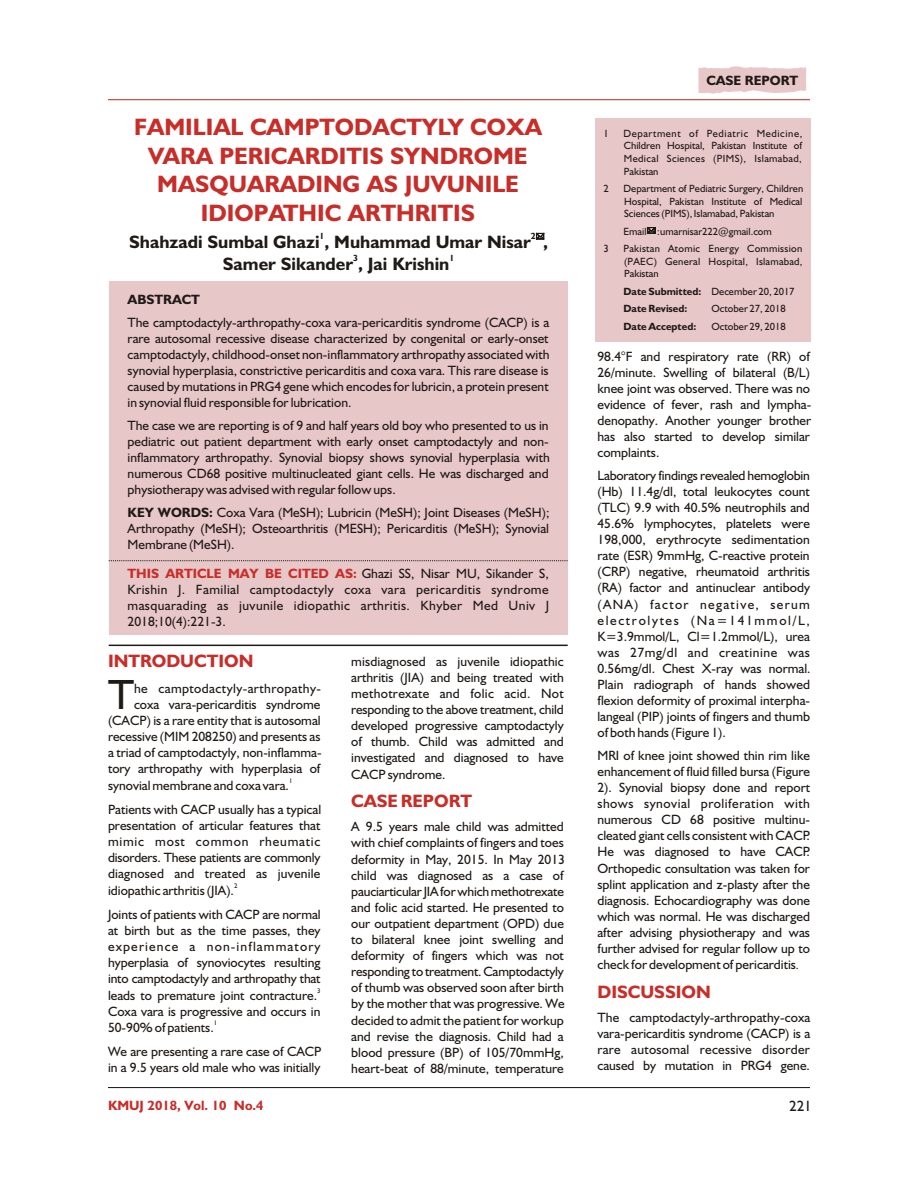
<style>
.page{position:relative;width:918px;height:1188px;background:#fff}
.page>*{position:absolute;margin:0;border:0;box-sizing:border-box;transform-origin:0 0}
.t1{font:42.45px "Humanst 521 BT";color:#1f1a17}
.t2{font:700 23.85px/28.5px "Humanst 521 BT";color:#c72e29;text-align:center}
.t3{font:700 18px "Humanst 521 BT";color:#1f1a17}
.t4{font:700 18px "Humanst 521 BT";color:#c72e29}
.t5{font:15px "Humanst 521 BT";color:#1f1a17}
.t6{font:13.5px/16px "Humanst 521 BT";color:#1f1a17;text-align:justify}
.t7{font:13.5px "Humanst 521 BT";letter-spacing:.03em;color:#1f1a17}
.t8{font:700 13.5px "Humanst 521 BT";color:#c72e29}
.t9{font:700 13.5px "Humanst 521 BT";color:#1f1a17}
.t10{font:10.5px/12.5px "Humanst 521 BT";color:#1f1a17;text-align:justify}
.t11{font:700 10.5px/17.5px "Humanst 521 BT";color:#1f1a17}
.t12{font:700 9px "Humanst 521 BT";color:#1f1a17}
.t13{font:6.75px "Humanst 521 BT";color:#1f1a17}
.s1{font-weight:700}
.s2{font-weight:700;color:#c72e29}
.s3{font-weight:400}
.s4{font-style:italic}
</style>
<div class="page">
<hr style="left:108px;top:99px;width:702px;height:1px;background:#c72e29">
<div style="left:595px;top:119px;width:216px;height:223px;background:#e8c7c9"></div>
<div style="left:109px;top:282px;width:459px;height:353px;background:#e8c7c9"></div>
<svg style="left:109px;top:560px;width:459px;height:1px"></svg>
<hr style="left:109px;top:645px;width:459px;height:1px;background:#1f1a17">
<svg style="left:647px;top:227px;width:9px;height:7px"></svg>
<hr style="left:108px;top:1087px;width:702px;height:1px;background:#1f1a17">
<svg style="left:698px;top:66px;width:108px;height:28px;background:#ebced0"></svg>
<svg style="left:536px;top:233px;width:8px;height:7px"></svg>
<h2 class="t2" style="left:134px;top:115px;width:409px">FAMILIAL CAMPTODACTYLY COXA<br>VARA PERICARDITIS SYNDROME<br>MASQUARADING AS JUVUNILE<br>IDIOPATHIC ARTHRITIS</h2>
<p class="t12" style="left:320px;top:232px;width:6px">1</p>
<p class="t12" style="left:531px;top:232px;width:6px">2</p>
<h3 class="t3" style="left:129px;top:234px;width:420px">Shahzadi Sumbal Ghazi , Muhammad Umar Nisar ,</h3>
<p class="t12" style="left:353px;top:254px;width:6px">3</p>
<p class="t12" style="left:449px;top:254px;width:6px">1</p>
<h3 class="t3" style="left:223px;top:256px;width:228px">Samer Sikander , Jai Krishin</h3>
<p class="t9" style="left:128px;top:294px;width:74px">ABSTRACT</p>
<p class="t6" style="left:128px;top:315px;width:423px">The camptodactyly-arthropathy-coxa vara-pericarditis syndrome (CACP) is a rare autosomal recessive disease characterized by congenital or early-onset camptodactyly, childhood-onset non-inflammatory arthropathy associated with synovial hyperplasia, constrictive pericarditis and coxa vara. This rare disease is caused by mutations in PRG4 gene which encodes for lubricin, a protein present in synovial fluid responsible for lubrication.</p>
<p class="t6" style="left:128px;top:418px;width:424px">The case we are reporting is of 9 and half years old boy who presented to us in pediatric out patient department with early onset camptodactyly and non&shy;inflammatory arthropathy. Synovial biopsy shows synovial hyperplasia with numerous CD68 positive multinucleated giant cells. He was discharged and physiotherapy was advised with regular follow ups.</p>
<p class="t6" style="left:128px;top:506px;width:423px"><span class="s1">KEY WORDS:</span> Coxa Vara (MeSH); Lubricin (MeSH); Joint Diseases (MeSH); Arthropathy (MeSH); Osteoarthritis (MESH); Pericarditis (MeSH); Synovial Membrane (MeSH).</p>
<p class="t6" style="left:128px;top:566px;width:423px"><span class="s2">THIS ARTICLE MAY BE CITED AS:</span> Ghazi SS, Nisar MU, Sikander S, Krishin J. Familial camptodactyly coxa vara pericarditis syndrome masquarading as juvunile idiopathic arthritis. Khyber Med Univ J 2018;10(4):221-3.</p>
<h3 class="t4" style="left:108px;top:653px;width:147px">INTRODUCTION</h3>
<p class="t7" style="left:134px;top:683px;width:188px">he camptodactyly-arthropathy-</p>
<h1 class="t1" style="left:108px;top:677px;width:28px">T</h1>
<p class="t6" style="left:108px;top:697px;width:215px;text-indent:26px">coxa vara-pericarditis syndrome (CACP) is a rare entity that is autosomal recessive (MIM 208250) and presents as a triad of camptodactyly, non-inflamma&shy;tory arthropathy with hyperplasia of</p>
<p class="t13" style="left:289px;top:778px;width:5px">1</p>
<p class="t6" style="left:108px;top:774px;width:215px;line-height:24.2px">synovial membrane and coxa vara.<br>Patients with CACP usually has a typical</p>
<p class="t6" style="left:108px;top:818px;width:214px">presentation of articular features that mimic most common rheumatic disorders. These patients are commonly diagnosed and treated as juvenile</p>
<p class="t13" style="left:234px;top:883px;width:5px">2</p>
<p class="t6" style="left:108px;top:879px;width:214px;line-height:24.2px">idiopathic arthritis (JIA).<br>Joints of patients with CACP are normal</p>
<p class="t6" style="left:108px;top:923px;width:214px">at birth but as the time passes, they experience a non-inflammatory hyperplasia of synoviocytes resulting into camptodactyly and arthropathy that</p>
<p class="t13" style="left:317px;top:988px;width:5px">3</p>
<p class="t6" style="left:108px;top:988px;width:214px">leads to premature joint contracture.<br>Coxa vara is progressive and occurs in</p>
<p class="t13" style="left:214px;top:1020px;width:5px">1</p>
<p class="t6" style="left:108px;top:1017px;width:215px;line-height:24.2px">50-90% of patients.<br>We are presenting a rare case of CACP</p>
<p class="t6" style="left:108px;top:1061px;width:214px">in a 9.5 years old male who was initially</p>
<p class="t6" style="left:351px;top:654px;width:214px">misdiagnosed as juvenile idiopathic arthritis (JIA) and being treated with methotrexate and folic acid. Not responding to the above treatment, child developed progressive camptodactyly of thumb. Child was admitted and investigated and diagnosed to have CACP syndrome.</p>
<h3 class="t4" style="left:351px;top:794px;width:122px">CASE REPORT</h3>
<p class="t6" style="left:351px;top:820px;width:215px">A 9.5 years male child was admitted with chief complaints of fingers and toes deformity in May, 2015. In May 2013 child was diagnosed as a case of pauciarticular JIA for which methotrexate and folic acid started. He presented to our outpatient department (OPD) due to bilateral knee joint swelling and deformity of fingers which was not responding to treatment. Camptodactyly of thumb was observed soon after birth by the mother that was progressive. We decided to admit the patient for workup and revise the diagnosis. Child had a blood pressure (BP) of 105/70mmHg, heart-beat of 88/minute, temperature</p>
<p class="t9" style="left:706px;top:74px;width:94px">CASE REPORT</p>
<p class="t10" style="left:603px;top:128px;width:7px">1</p>
<p class="t10" style="left:623px;top:128px;width:180px">Department of Pediatric Medicine, Children Hospital, Pakistan Institute of Medical Sciences (PIMS), Islamabad, Pakistan</p>
<p class="t10" style="left:603px;top:183px;width:7px">2</p>
<p class="t10" style="left:624px;top:183px;width:181px">Department of Pediatric Surgery, Children Hospital, Pakistan Institute of Medical Sciences (PIMS), Islamabad, Pakistan</p>
<p class="t10" style="left:624px;top:226px;width:150px">Email : umarnisar222@gmail.com</p>
<p class="t10" style="left:603px;top:243px;width:7px">3</p>
<p class="t10" style="left:624px;top:243px;width:181px">Pakistan Atomic Energy Commission (PAEC) General Hospital, Islamabad, Pakistan</p>
<p class="t11" style="left:624px;top:283px;width:173px">Date Submitted: <span class="s3">December 20, 2017<br></span>Date Revised:</p>
<p class="t10" style="left:711px;top:304px;width:76px">October 27, 2018</p>
<p class="t11" style="left:624px;top:319px;width:74px">Date Accepted:</p>
<p class="t10" style="left:711px;top:321px;width:76px">October 29, 2018</p>
<p class="t6" style="left:597px;top:349px;width:215px">98.4°F and respiratory rate (RR) of 26/minute. Swelling of bilateral (B/L) knee joint was observed. There was no evidence of fever, rash and lympha&shy;denopathy. Another younger brother has also started to develop similar complaints.</p>
<p class="t6" style="left:597px;top:468px;width:215px">Laboratory findings revealed hemoglobin (Hb) 11.4g/dl, total leukocytes count (TLC) 9.9 with 40.5% neutrophils and 45.6% lymphocytes, platelets were 198,000, erythrocyte sedimentation rate (ESR) 9mmHg, C-reactive protein (CRP) negative, rheumatoid arthritis (RA) factor and antinuclear antibody (ANA) factor negative, serum electrolytes (Na=141mmol/L, K=3.9mmol/L, Cl=1.2mmol/L), urea was 27mg/dl and creatinine was 0.56mg/dl. Chest X-ray was normal.<br>Plain radiograph of hands showed flexion deformity of proximal interpha&shy;langeal (PIP) joints of fingers and thumb of both hands (Figure 1).</p>
<p class="t6" style="left:597px;top:748px;width:214px">MRI of knee joint showed thin rim like enhancement of fluid filled bursa (Figure 2). Synovial biopsy done and report shows synovial proliferation with numerous CD 68 positive multinu&shy;cleated giant cells consistent with CACP.<br>He was diagnosed to have CACP.<br>Orthopedic consultation was taken for splint application and z-plasty after the diagnosis. Echocardiography was done which was normal. He was discharged after advising physiotherapy and was further advised for regular follow up to check for development of pericarditis<span class="s4">.</span></p>
<h3 class="t4" style="left:597px;top:984px;width:115px">DISCUSSION</h3>
<p class="t6" style="left:597px;top:1010px;width:215px">The camptodactyly-arthropathy-coxa vara-pericarditis syndrome (CACP) is a rare autosomal recessive disorder caused by mutation in PRG4 gene.</p>
<p class="t8" style="left:108px;top:1099px;width:157px">KMUJ 2018, Vol. 10 No.4</p>
<p class="t5" style="left:789px;top:1099px;width:24px">221</p>
</div>
